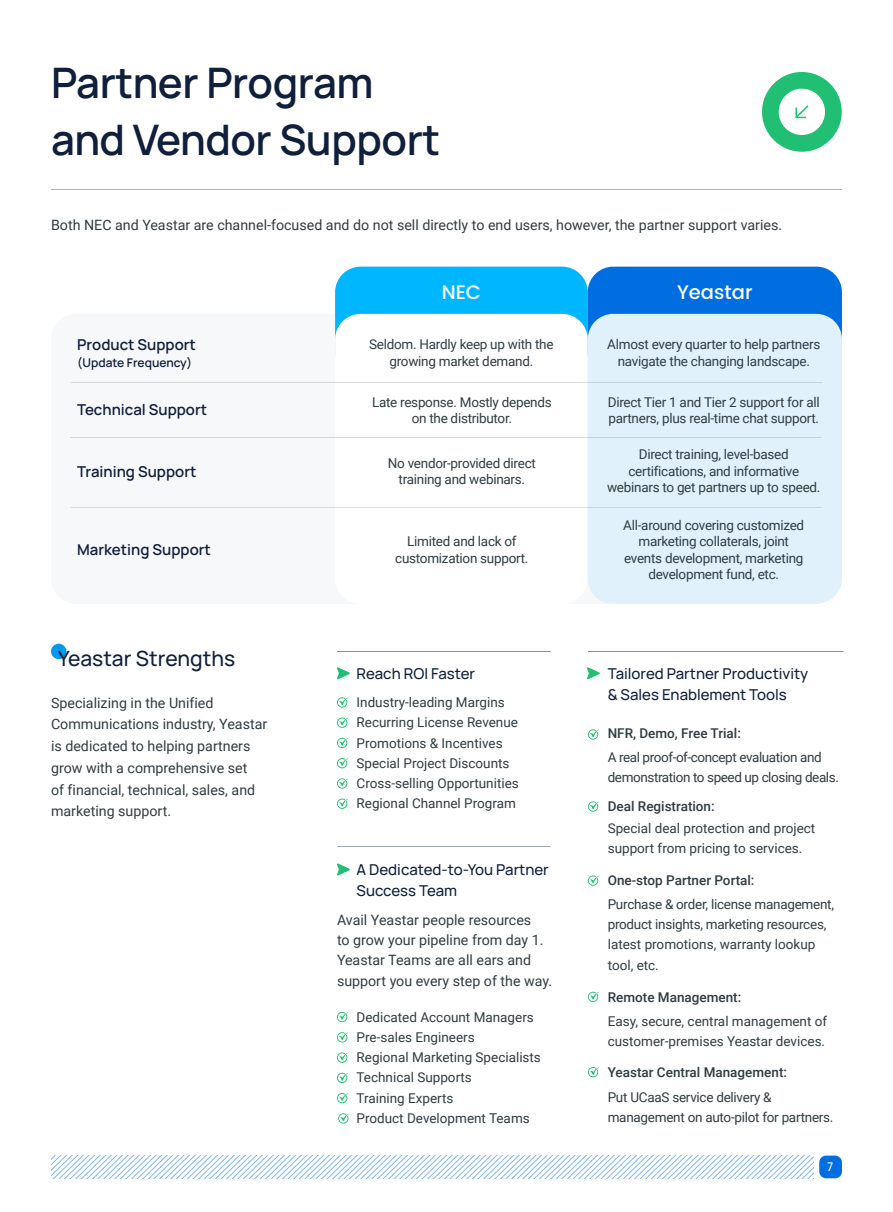
<style>
.page{position:relative;width:893px;height:1212px;background:#fff}
.page>*{position:absolute;margin:0;border:0;box-sizing:border-box;transform-origin:0 0}
.大标题{font:600 42px "Manrope";letter-spacing:-.01em;color:#101f3a}
.t1{font:500 21px "Manrope";color:#101f3a}
.t2{font:500 19.5px "Poppins";color:#fff}
.t3{font:500 15px/21px "Manrope";color:#101f3a}
.t4{font:600 15px "Manrope";color:#101f3a}
.正文{font:14.25px/21.8px "Roboto";color:#303c42}
.t5{font:13.5px/16.5px "Roboto";letter-spacing:-.02em;color:#303c42;text-align:center}
.t6{font:13.5px/20.2px "Roboto";color:#303c42}
.t7{font:500 13.5px "Roboto";color:#303c42}
.t8{font:600 12px "Manrope";color:#101f3a}
.t9{font:500 12px "Manrope";color:#fff}
</style>
<div class="page">
<div style="left:819px;top:1155px;width:23px;height:23px;background:#006ee1;border-radius:7px"></div>
<svg style="left:51px;top:1155px;width:762px;height:23px"></svg>
<div style="left:51px;top:314px;width:789px;height:290px;background:#f7f8fa;border-radius:26px"></div>
<div style="left:335px;top:267px;width:253px;height:111px;background:#00b7ff;border-radius:26px"></div>
<div style="left:588px;top:267px;width:254px;height:97px;background:#006ee1;border-radius:26px"></div>
<div style="left:335px;top:314px;width:253px;height:290px;background:#fff;border-radius:26px"></div>
<div style="left:588px;top:314px;width:254px;height:290px;background:#e0f1fb;border-radius:26px"></div>
<hr style="left:71px;top:382px;width:751px;height:1px;background:#333">
<hr style="left:70px;top:437px;width:751px;height:1px;background:#333">
<hr style="left:70px;top:507px;width:751px;height:1px;background:#333">
<div style="left:51px;top:644px;width:15px;height:15px;background:#0099f0;border-radius:50%"></div>
<svg style="left:588px;top:729px;width:12px;height:11px"></svg>
<svg style="left:588px;top:801px;width:12px;height:11px"></svg>
<svg style="left:588px;top:875px;width:12px;height:11px"></svg>
<svg style="left:588px;top:992px;width:11px;height:10px"></svg>
<svg style="left:588px;top:1067px;width:12px;height:10px"></svg>
<hr style="left:588px;top:651px;width:255px;height:1px;background:#101f3a">
<svg style="left:337px;top:697px;width:12px;height:10px"></svg>
<svg style="left:337px;top:717px;width:12px;height:11px"></svg>
<svg style="left:337px;top:738px;width:12px;height:10px"></svg>
<svg style="left:337px;top:758px;width:12px;height:10px"></svg>
<svg style="left:337px;top:778px;width:12px;height:11px"></svg>
<svg style="left:337px;top:798px;width:12px;height:11px"></svg>
<svg style="left:337px;top:1012px;width:12px;height:10px"></svg>
<svg style="left:337px;top:1032px;width:12px;height:10px"></svg>
<svg style="left:337px;top:1052px;width:12px;height:11px"></svg>
<svg style="left:337px;top:1073px;width:12px;height:10px"></svg>
<svg style="left:337px;top:1093px;width:12px;height:10px"></svg>
<svg style="left:338px;top:1113px;width:12px;height:10px"></svg>
<hr style="left:337px;top:651px;width:214px;height:1px;background:#101f3a">
<hr style="left:337px;top:846px;width:214px;height:1px;background:#101f3a">
<hr style="left:51px;top:190px;width:791px;height:1px;background:#101f3a">
<svg style="left:762px;top:72px;width:80px;height:80px"></svg>
<svg style="left:337px;top:667px;width:13px;height:12px"></svg>
<svg style="left:337px;top:863px;width:13px;height:13px"></svg>
<svg style="left:587px;top:667px;width:13px;height:12px"></svg>
<p class="大标题" style="left:51px;top:54px;width:324px">Partner Program</p>
<p class="大标题" style="left:51px;top:111px;width:391px">and Vendor Support</p>
<p class="正文" style="left:51px;top:214px;width:733px">Both NEC and Yeastar are channel-focused and do not sell directly to end users, however, the partner support varies.</p>
<p class="t4" style="left:77px;top:334px;width:120px">Product Support</p>
<p class="t8" style="left:77px;top:354px;width:116px">(Update Frequency)</p>
<p class="t4" style="left:77px;top:399px;width:132px">Technical Support</p>
<p class="t4" style="left:77px;top:460px;width:121px">Training Support</p>
<p class="t4" style="left:77px;top:539px;width:135px">Marketing Support</p>
<p class="t1" style="left:58px;top:643px;width:179px">Yeastar Strengths</p>
<p class="正文" style="left:51px;top:691px;width:218px">Specializing in the Unified<br>Communications industry, Yeastar is dedicated to helping partners grow with a comprehensive set<br>of financial, technical, sales, and marketing support.</p>
<p class="t2" style="left:442px;top:278px;width:41px">NEC</p>
<p class="t2" style="left:677px;top:278px;width:77px">Yeastar</p>
<p class="t5" style="left:369px;top:336px;width:186px">Seldom. Hardly keep up with the growing market demand.</p>
<p class="t5" style="left:372px;top:393px;width:181px">Late response. Mostly depends on the distributor.</p>
<p class="t5" style="left:388px;top:454px;width:149px">No vendor-provided direct training and webinars.</p>
<p class="t5" style="left:395px;top:532px;width:135px">Limited and lack of customization support.</p>
<p class="t3" style="left:357px;top:662px;width:120px">Reach ROI Faster</p>
<p class="t6" style="left:357px;top:692px;width:150px">Industry-leading Margins</p>
<p class="t6" style="left:357px;top:712px;width:163px">Recurring License Revenue</p>
<p class="t6" style="left:357px;top:732px;width:148px">Promotions &amp; Incentives</p>
<p class="t6" style="left:357px;top:752px;width:155px">Special Project Discounts</p>
<p class="t6" style="left:357px;top:773px;width:164px">Cross-selling Opportunities</p>
<p class="t6" style="left:357px;top:793px;width:161px">Regional Channel Program</p>
<p class="t3" style="left:357px;top:858px;width:194px">A Dedicated-to-You Partner<br>Success Team</p>
<p class="正文" style="left:337px;top:909px;width:217px;line-height:20.2px">Avail Yeastar people resources<br>to grow your pipeline from day 1.<br>Yeastar Teams are all ears and support you every step of the way.</p>
<p class="t6" style="left:357px;top:1006px;width:179px">Dedicated Account Managers</p>
<p class="t6" style="left:357px;top:1026px;width:120px">Pre-sales Engineers</p>
<p class="t6" style="left:357px;top:1047px;width:186px">Regional Marketing Specialists</p>
<p class="t6" style="left:357px;top:1067px;width:117px">Technical Supports</p>
<p class="t6" style="left:357px;top:1087px;width:98px">Training Experts</p>
<p class="t6" style="left:357px;top:1107px;width:175px">Product Development Teams</p>
<p class="t5" style="left:607px;top:336px;width:215px">Almost every quarter to help partners navigate the changing landscape.</p>
<p class="t5" style="left:608px;top:393px;width:214px;text-align:left">Direct Tier 1 and Tier 2 support for all partners, plus real-time chat support.</p>
<p class="t5" style="left:607px;top:446px;width:215px">Direct training, level-based certifications, and informative webinars to get partners up to speed.</p>
<p class="t5" style="left:623px;top:516px;width:182px">All-around covering customized marketing collaterals, joint events development, marketing development fund, etc.</p>
<p class="t3" style="left:608px;top:662px;width:202px">Tailored Partner Productivity</p>
<p class="t3" style="left:608px;top:683px;width:181px">&amp; Sales Enablement Tools</p>
<p class="t7" style="left:608px;top:723px;width:135px">NFR, Demo, Free Trial:</p>
<p class="t5" style="left:608px;top:747px;width:233px;line-height:20.2px;text-align:left">A real proof-of-concept evaluation and demonstration to speed up closing deals.</p>
<p class="t7" style="left:608px;top:797px;width:108px">Deal Registration:</p>
<p class="t6" style="left:608px;top:817px;width:209px">Special deal protection and project support from pricing to services.</p>
<p class="t7" style="left:608px;top:871px;width:148px">One-stop Partner Portal:</p>
<p class="t5" style="left:608px;top:893px;width:228px;line-height:20.2px;text-align:left">Purchase &amp; order, license management, product insights, marketing resources, latest promotions, warranty lookup tool, etc.</p>
<p class="t7" style="left:608px;top:987px;width:135px">Remote Management:</p>
<p class="t6" style="left:608px;top:1010px;width:221px">Easy, secure, central management of customer-premises Yeastar devices.</p>
<p class="t7" style="left:608px;top:1063px;width:181px">Yeastar Central Management:</p>
<p class="t5" style="left:608px;top:1086px;width:227px;line-height:20.2px;text-align:left">Put UCaaS service delivery &amp; management on auto-pilot for partners.</p>
<p class="t9" style="left:827px;top:1158px;width:8px">7</p>
</div>
